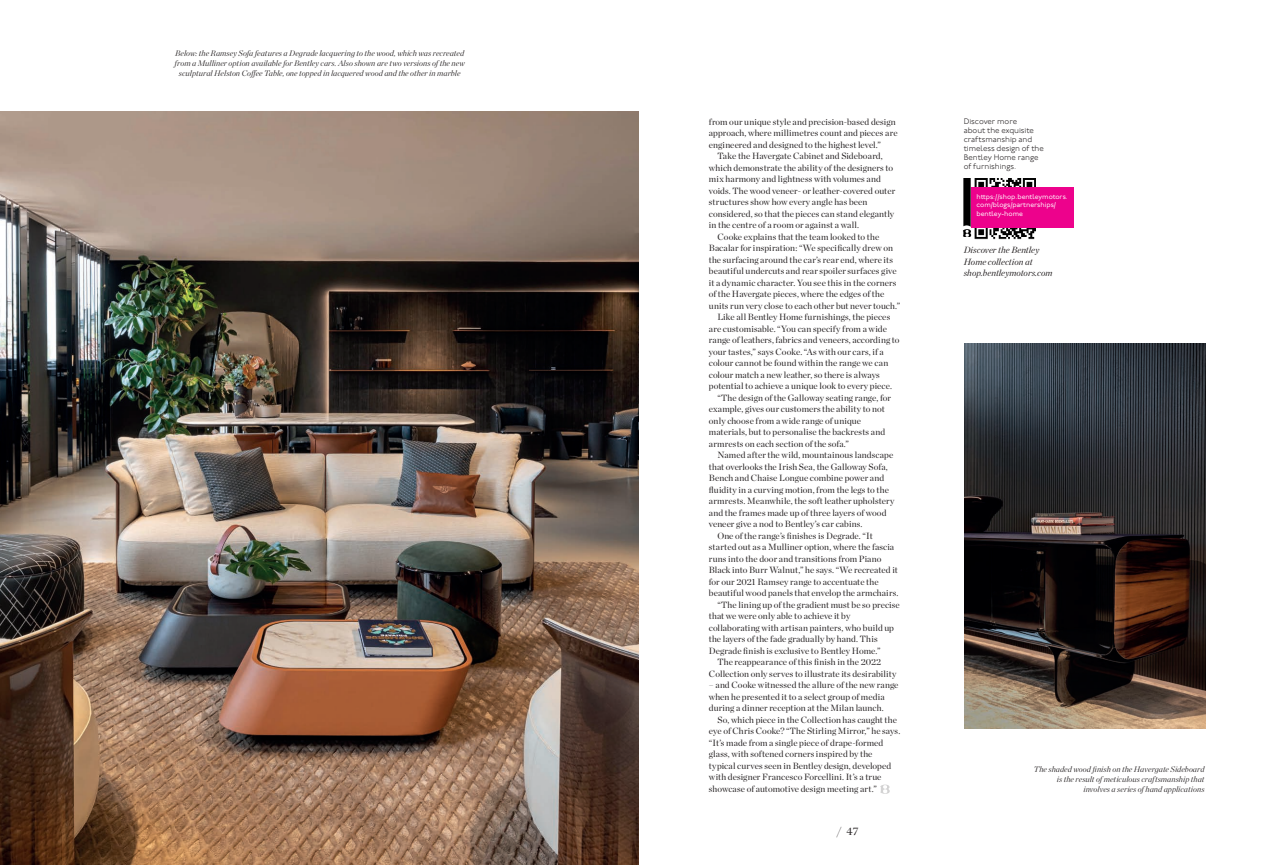
<style>
.page{position:relative;width:1276px;height:865px;background:#fff}
.page>*{position:absolute;margin:0;border:0;box-sizing:border-box;transform-origin:0 0}
.LA_Strap_NUM_RT{font:11px "Chronicle Display";color:#231f20}
.TX_Standard{font:9px/11.5px "Chronicle Display";letter-spacing:.01em;color:#231f20}
.TX_QR_code_Copy{font:italic 9px/11.5px "Chronicle Display";color:#231f20}
.CA_Caption{font:italic 300 8px/10px "Chronicle Display";letter-spacing:.005em;color:#231f20;text-align:center}
.FA_Factbox{font:300 8px/9px "P22 Underground";letter-spacing:-.005em;color:#231f20}
.t1{font:7px/8.4px "P22 Underground";color:#fff}
</style>
<div class="page">
<img style="left:0;top:112px;width:639px;height:753px">
<img style="left:963px;top:178px;width:72px;height:61px">
<img style="left:964px;top:343px;width:241px;height:386px">
<svg style="left:880px;top:784px;width:10px;height:10px"></svg>
<div style="left:970px;top:187px;width:103px;height:41px;background:#ed028c"></div>
<p class="CA_Caption" style="left:174px;top:47px;width:292px">Below: the Ramsey Sofa features a Degrade lacquering to the wood, which was recreated from a Mulliner option available for Bentley cars. Also shown are two versions of the new sculptural Helston Coffee Table, one topped in lacquered wood and the other in marble</p>
<p class="TX_Standard" style="left:709px;top:115px;width:190px">from our unique style and precision-based design approach, where millimetres count and pieces are engineered and designed to the highest level.”</p>
<p class="TX_Standard" style="left:709px;top:149px;width:188px;text-indent:9px">Take the Havergate Cabinet and Sideboard, which demonstrate the ability of the designers to mix harmony and lightness with volumes and voids. The wood veneer- or leather-covered outer structures show how every angle has been considered, so that the pieces can stand elegantly in the centre of a room or against a wall.</p>
<p class="TX_Standard" style="left:709px;top:230px;width:193px;text-indent:9px">Cooke explains that the team looked to the Bacalar for inspiration: “We specifically drew on the surfacing around the car’s rear end, where its beautiful undercuts and rear spoiler surfaces give it a dynamic character. You see this in the corners of the Havergate pieces, where the edges of the units run very close to each other but never touch.”</p>
<p class="TX_Standard" style="left:709px;top:310px;width:192px;text-indent:9px">Like all Bentley Home furnishings, the pieces are customisable. “You can specify from a wide range of leathers, fabrics and veneers, according to your tastes,” says Cooke. “As with our cars, if a colour cannot be found within the range we can colour match a new leather, so there is always potential to achieve a unique look to every piece.</p>
<p class="TX_Standard" style="left:709px;top:391px;width:184px;text-indent:9px">“The design of the Galloway seating range, for example, gives our customers the ability to not only choose from a wide range of unique materials, but to personalise the backrests and armrests on each section of the sofa.”</p>
<p class="TX_Standard" style="left:709px;top:448px;width:187px;text-indent:9px">Named after the wild, mountainous landscape that overlooks the Irish Sea, the Galloway Sofa, Bench and Chaise Longue combine power and fluidity in a curving motion, from the legs to the armrests. Meanwhile, the soft leather upholstery and the frames made up of three layers of wood veneer give a nod to Bentley’s car cabins.</p>
<p class="TX_Standard" style="left:709px;top:529px;width:191px;text-indent:9px">One of the range’s finishes is Degrade. “It started out as a Mulliner option, where the fascia runs into the door and transitions from Piano Black into Burr Walnut,” he says. “We recreated it for our 2021 Ramsey range to accentuate the beautiful wood panels that envelop the armchairs.</p>
<p class="TX_Standard" style="left:709px;top:598px;width:192px;text-indent:9px">“The lining up of the gradient must be so precise that we were only able to achieve it by collaborating with artisan painters, who build up the layers of the fade gradually by hand. This Degrade finish is exclusive to Bentley Home.”</p>
<p class="TX_Standard" style="left:709px;top:656px;width:189px;text-indent:9px">The reappearance of this finish in the 2022<br>Collection only serves to illustrate its desirability</p>
<p class="TX_Standard" style="left:709px;top:679px;width:191px">– and Cooke witnessed the allure of the new range when he presented it to a select group of media during a dinner reception at the Milan launch.</p>
<p class="TX_Standard" style="left:709px;top:713px;width:193px;text-indent:9px">So, which piece in the Collection has caught the eye of Chris Cooke? “The Stirling Mirror,” he says. “It’s made from a single piece of drape-formed glass, with softened corners inspired by the typical curves seen in Bentley design, developed with designer Francesco Forcellini. It’s a true showcase of automotive design meeting art.”</p>
<p class="LA_Strap_NUM_RT" style="left:836px;top:822px;width:23px">/ 47</p>
<p class="FA_Factbox" style="left:963px;top:117px;width:81px">Discover more<br>about the exquisite craftsmanship and timeless design of the<br>Bentley Home range of furnishings.</p>
<p class="t1" style="left:976px;top:192px;width:93px">https://shop.bentleymotors. com/blogs/partnerships/ bentley-home</p>
<p class="TX_QR_code_Copy" style="left:963px;top:244px;width:90px">Discover the Bentley<br>Home collection at shop.bentleymotors.com</p>
<p class="CA_Caption" style="left:1034px;top:763px;width:172px;text-align:right">The shaded wood finish on the Havergate Sideboard is the result of meticulous craftsmanship that involves a series of hand applications</p>
</div>
